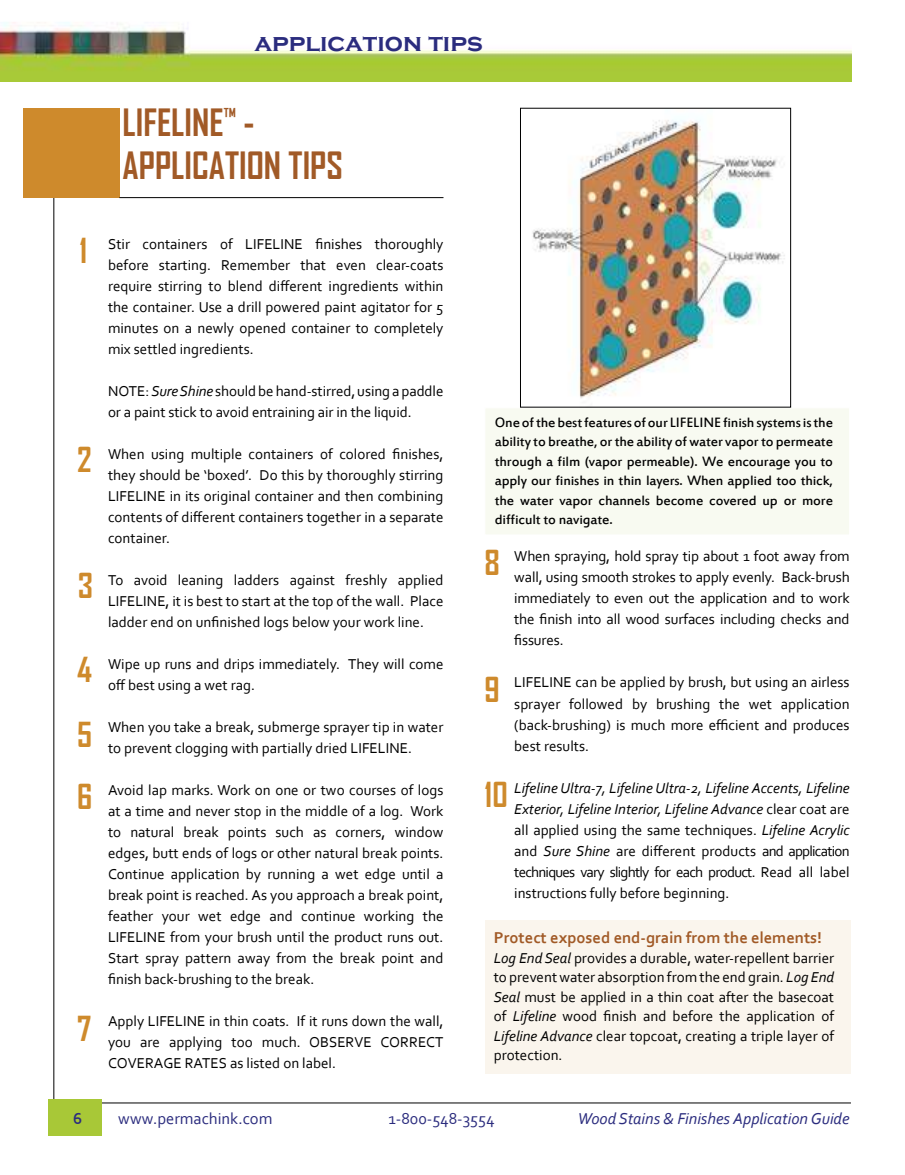
<style>
.page{position:relative;width:905px;height:1175px;background:#fff}
.page>*{position:absolute;margin:0;border:0;box-sizing:border-box;transform-origin:0 0}
.t1{font:700 36px/43.2px "Agency FB";color:#a15a27}
.t2{font:700 33px/63.8px "Agency FB";color:#ce8a2c;text-align:justify}
.t3{font:700 25.5px "Copperplate Gothic";color:#2b2c7e}
.t4{font:700 16.5px "Corbel";color:#a15a27}
.t5{font:italic 16.5px "Corbel";color:#2b2c7e}
.t6{font:16.5px "Corbel";color:#2b2c7e}
.t7{font:700 16.5px "Corbel";color:#2b2c7e}
.t8{font:15px/21px "Corbel";color:#000;text-align:justify}
.t9{font:15px/19.5px "Estrangelo Edessa";letter-spacing:-.01em;color:#000;text-align:justify}
.s1{font-style:italic}
</style>
<div class="page">
<hr style="left:101px;top:1102px;width:750px;height:1px;background:#000">
<hr style="left:54px;top:186px;width:1px;height:931px;background:#000">
<div style="left:48px;top:1098px;width:53px;height:37px;background:#a8c837"></div>
<img style="left:0;top:22px;width:851px;height:59px">
<div style="left:484px;top:407px;width:365px;height:128px;background:#f8faf1;border:1px solid #fff"></div>
<div style="left:485px;top:920px;width:366px;height:154px;background:#faf5ed"></div>
<img style="left:532px;top:120px;width:253px;height:278px">
<div style="left:23px;top:108px;width:96px;height:90px;background:#ce8a2c"></div>
<hr style="left:119px;top:197px;width:324px;height:1px;background:#000">
<h3 class="t3" style="left:254px;top:27px;width:230px">application tips</h3>
<h1 class="t1" style="left:123px;top:103px;width:222px">LIFELINE<sup>™</sup> -<br>APPLICATION TIPS</h1>
<h2 class="t2" style="left:79px;top:220px;width:9px">1</h2>
<h2 class="t2" style="left:77px;top:430px;width:16px">2</h2>
<h2 class="t2" style="left:78px;top:555px;width:17px">3</h2>
<h2 class="t2" style="left:77px;top:639px;width:17px">4<br>5<br>6</h2>
<h2 class="t2" style="left:77px;top:999px;width:16px">7</h2>
<p class="t8" style="left:108px;top:233px;width:337px">Stir containers of LIFELINE finishes thoroughly before starting. Remember that even clear-coats require stirring to blend different ingredients within the container. Use a drill powered paint agitator for 5 minutes on a newly opened container to completely mix settled ingredients.</p>
<p class="t8" style="left:108px;top:381px;width:337px">NOTE: <span class="s1">Sure Shine</span> should be hand-stirred, using a paddle or a paint stick to avoid entraining air in the liquid.</p>
<p class="t8" style="left:108px;top:443px;width:337px">When using multiple containers of colored finishes, they should be ‘boxed’. Do this by thoroughly stirring LIFELINE in its original container and then combining contents of different containers together in a separate container.</p>
<p class="t8" style="left:108px;top:570px;width:337px">To avoid leaning ladders against freshly applied LIFELINE, it is best to start at the top of the wall. Place ladder end on unfinished logs below your work line.</p>
<p class="t8" style="left:108px;top:654px;width:337px">Wipe up runs and drips immediately. They will come off best using a wet rag.</p>
<p class="t8" style="left:108px;top:717px;width:337px">When you take a break, submerge sprayer tip in water to prevent clogging with partially dried LIFELINE.</p>
<p class="t8" style="left:108px;top:780px;width:337px">Avoid lap marks. Work on one or two courses of logs at a time and never stop in the middle of a log. Work to natural break points such as corners, window edges, butt ends of logs or other natural break points.<br>Continue application by running a wet edge until a break point is reached. As you approach a break point, feather your wet edge and continue working the LIFELINE from your brush until the product runs out.<br>Start spray pattern away from the break point and finish back-brushing to the break.</p>
<p class="t8" style="left:108px;top:1010px;width:337px">Apply LIFELINE in thin coats. If it runs down the wall, you are applying too much. OBSERVE CORRECT COVERAGE RATES as listed on label.</p>
<p class="t9" style="left:495px;top:413px;width:340px">One of the best features of our LIFELINE finish systems is the ability to breathe, or the ability of water vapor to permeate through a film (vapor permeable). We encourage you to apply our finishes in thin layers. When applied too thick, the water vapor channels become covered up or more difficult to navigate.</p>
<h2 class="t2" style="left:484px;top:533px;width:17px">8</h2>
<h2 class="t2" style="left:484px;top:659px;width:17px">9</h2>
<p class="t8" style="left:514px;top:547px;width:337px">When spraying, hold spray tip about 1 foot away from wall, using smooth strokes to apply evenly. Back-brush immediately to even out the application and to work the finish into all wood surfaces including checks and fissures.</p>
<p class="t8" style="left:514px;top:671px;width:337px">LIFELINE can be applied by brush, but using an airless sprayer followed by brushing the wet application (back-brushing) is much more efficient and produces best results.</p>
<h2 class="t2" style="left:484px;top:764px;width:25px">10</h2>
<p class="t8" style="left:514px;top:779px;width:337px"><span class="s1">Lifeline Ultra-7, Lifeline Ultra-2, Lifeline Accents, Lifeline Exterior, Lifeline Interior, Lifeline Advance</span> clear coat are all applied using the same techniques. <span class="s1">Lifeline Acrylic </span>and <span class="s1">Sure Shine</span> are different products and application techniques vary slightly for each product. Read all label instructions fully before beginning.</p>
<p class="t4" style="left:494px;top:931px;width:330px">Protect exposed end-grain from the elements!</p>
<p class="t8" style="left:494px;top:949px;width:342px;line-height:19.5px"><span class="s1">Log End Seal</span> provides a durable, water-repellent barrier to prevent water absorption from the end grain. <span class="s1">Log End Seal</span> must be applied in a thin coat after the basecoat of <span class="s1">Lifeline</span> wood finish and before the application of <span class="s1">Lifeline Advance</span> clear topcoat, creating a triple layer of protection.</p>
<p class="t7" style="left:73px;top:1112px;width:11px">6</p>
<p class="t6" style="left:118px;top:1112px;width:156px">www.permachink.com</p>
<p class="t6" style="left:388px;top:1112px;width:108px">1-800-548-3554</p>
<p class="t5" style="left:577px;top:1112px;width:273px">Wood Stains &amp; Finishes Application Guide</p>
</div>
